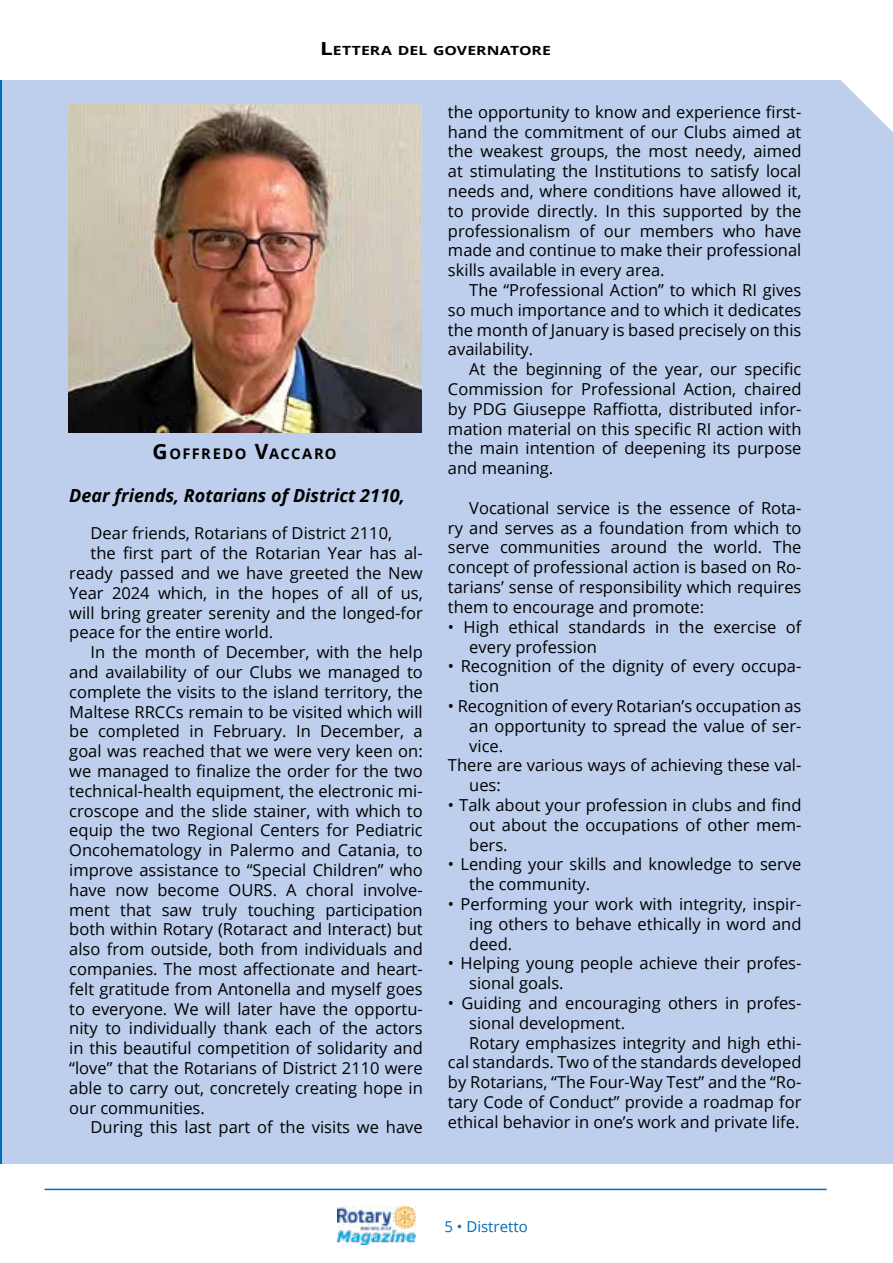
<style>
.page{position:relative;width:893px;height:1263px;background:#fff}
.page>*{position:absolute;margin:0;border:0;box-sizing:border-box;transform-origin:0 0}
.t1{font:italic 700 18px "Open Sans";color:#000}
.t2{font:16.5px/19.8px "Open Sans";color:#000}
.t3{font:15px "Open Sans";color:#006db8}
.t4{font:700 14.7px "Open Sans";letter-spacing:.1em;color:#000}
.t5{font:700 12.6px "Open Sans";letter-spacing:.005em;color:#000;scale:1.25 1}
.s1{font-size:18px}
.s2{font-size:21px}
</style>
<div class="page">
<img style="left:337px;top:1206px;width:79px;height:39px">
<hr style="left:45px;top:1189px;width:782px;height:1px;background:#006db8">
<hr style="left:0;top:80px;width:2px;height:1084px;background:#006db8">
<div style="left:2px;top:80px;width:891px;height:1084px;background:#bdcfec"></div>
<svg style="left:841px;top:80px;width:52px;height:52px"></svg>
<img style="left:68px;top:105px;width:353px;height:327px">
<p class="t5" style="left:320px;top:42px;width:186px"><span class="s1">L</span> ETTERA DEL GOVERNATORE</p>
<p class="t4" style="left:153px;top:443px;width:186px"><span class="s2">G</span>OFFREDO <span class="s2">V</span>ACCARO</p>
<p class="t1" style="left:69px;top:482px;width:337px">Dear friends, Rotarians of District 2110,</p>
<p class="t2" style="left:91px;top:523px;width:303px">Dear friends, Rotarians of District 2110,</p>
<p class="t2" style="left:91px;top:543px;width:334px">the first part of the Rotarian Year has al-</p>
<p class="t2" style="left:69px;top:563px;width:355px">ready passed and we have greeted the New</p>
<p class="t2" style="left:69px;top:582px;width:355px">Year 2024 which, in the hopes of all of us,</p>
<p class="t2" style="left:69px;top:602px;width:355px">will bring greater serenity and the longed-for</p>
<p class="t2" style="left:69px;top:622px;width:205px">peace for the entire world.</p>
<p class="t2" style="left:91px;top:642px;width:334px">In the month of December, with the help</p>
<p class="t2" style="left:69px;top:662px;width:355px">and availability of our Clubs we managed to</p>
<p class="t2" style="left:69px;top:681px;width:355px">complete the visits to the island territory, the</p>
<p class="t2" style="left:69px;top:701px;width:355px">Maltese RRCCs remain to be visited which will</p>
<p class="t2" style="left:69px;top:721px;width:355px">be completed in February. In December, a</p>
<p class="t2" style="left:69px;top:741px;width:355px">goal was reached that we were very keen on:</p>
<p class="t2" style="left:69px;top:761px;width:355px">we managed to finalize the order for the two</p>
<p class="t2" style="left:69px;top:780px;width:355px">technical-health equipment, the electronic mi-</p>
<p class="t2" style="left:69px;top:800px;width:355px">croscope and the slide stainer, with which to</p>
<p class="t2" style="left:69px;top:820px;width:355px">equip the two Regional Centers for Pediatric</p>
<p class="t2" style="left:69px;top:840px;width:355px">Oncohematology in Palermo and Catania, to</p>
<p class="t2" style="left:69px;top:860px;width:355px">improve assistance to “Special Children” who</p>
<p class="t2" style="left:69px;top:879px;width:355px">have now become OURS. A choral involve-</p>
<p class="t2" style="left:69px;top:899px;width:355px">ment that saw truly touching participation</p>
<p class="t2" style="left:69px;top:919px;width:355px">both within Rotary (Rotaract and Interact) but</p>
<p class="t2" style="left:69px;top:939px;width:355px">also from outside, both from individuals and</p>
<p class="t2" style="left:69px;top:959px;width:355px">companies. The most affectionate and heart-</p>
<p class="t2" style="left:69px;top:978px;width:355px">felt gratitude from Antonella and myself goes</p>
<p class="t2" style="left:69px;top:998px;width:355px">to everyone. We will later have the opportu-</p>
<p class="t2" style="left:69px;top:1018px;width:355px">nity to individually thank each of the actors</p>
<p class="t2" style="left:69px;top:1038px;width:355px">in this beautiful competition of solidarity and</p>
<p class="t2" style="left:69px;top:1058px;width:355px">“love” that the Rotarians of District 2110 were</p>
<p class="t2" style="left:69px;top:1077px;width:355px">able to carry out, concretely creating hope in</p>
<p class="t2" style="left:69px;top:1097px;width:137px">our communities.</p>
<p class="t2" style="left:91px;top:1117px;width:334px">During this last part of the visits we have</p>
<p class="t2" style="left:448px;top:102px;width:355px">the opportunity to know and experience first-</p>
<p class="t2" style="left:448px;top:121px;width:355px">hand the commitment of our Clubs aimed at</p>
<p class="t2" style="left:448px;top:141px;width:355px">the weakest groups, the most needy, aimed</p>
<p class="t2" style="left:448px;top:161px;width:355px">at stimulating the Institutions to satisfy local</p>
<p class="t2" style="left:448px;top:181px;width:355px">needs and, where conditions have allowed it,</p>
<p class="t2" style="left:448px;top:201px;width:355px">to provide directly. In this supported by the</p>
<p class="t2" style="left:448px;top:220px;width:355px">professionalism of our members who have</p>
<p class="t2" style="left:448px;top:240px;width:355px">made and continue to make their professional</p>
<p class="t2" style="left:448px;top:260px;width:218px">skills available in every area.</p>
<p class="t2" style="left:469px;top:280px;width:334px">The “Professional Action” to which RI gives</p>
<p class="t2" style="left:448px;top:300px;width:355px">so much importance and to which it dedicates</p>
<p class="t2" style="left:448px;top:319px;width:355px">the month of January is based precisely on this</p>
<p class="t2" style="left:448px;top:339px;width:87px">availability.</p>
<p class="t2" style="left:469px;top:359px;width:334px">At the beginning of the year, our specific</p>
<p class="t2" style="left:448px;top:379px;width:355px">Commission for Professional Action, chaired</p>
<p class="t2" style="left:448px;top:399px;width:355px">by PDG Giuseppe Raffiotta, distributed infor-</p>
<p class="t2" style="left:448px;top:418px;width:355px">mation material on this specific RI action with</p>
<p class="t2" style="left:448px;top:438px;width:355px">the main intention of deepening its purpose</p>
<p class="t2" style="left:448px;top:458px;width:107px">and meaning.</p>
<p class="t2" style="left:448px;top:498px;width:355px;text-align:justify;text-indent:21px">Vocational service is the essence of Rota&shy;ry and serves as a foundation from which to serve communities around the world. The concept of professional action is based on Ro&shy;tarians’ sense of responsibility which requires them to encourage and promote:</p>
<p class="t2" style="left:469px;top:616px;width:334px;text-indent:-21px">• High ethical standards in the exercise of every profession</p>
<p class="t2" style="left:469px;top:656px;width:334px;text-indent:-21px">• Recognition of the dignity of every occupa&shy;tion</p>
<p class="t2" style="left:448px;top:696px;width:355px">• Recognition of every Rotarian’s occupation as</p>
<p class="t2" style="left:469px;top:715px;width:334px">an opportunity to spread the value of ser-</p>
<p class="t2" style="left:469px;top:735px;width:35px">vice.</p>
<p class="t2" style="left:448px;top:755px;width:355px">There are various ways of achieving these val-</p>
<p class="t2" style="left:469px;top:775px;width:33px">ues:</p>
<p class="t2" style="left:469px;top:795px;width:334px;text-align:justify;text-indent:-21px">• Talk about your profession in clubs and find out about the occupations of other mem&shy;bers.</p>
<p class="t2" style="left:469px;top:854px;width:334px;text-indent:-21px">• Lending your skills and knowledge to serve the community.</p>
<p class="t2" style="left:469px;top:894px;width:334px;text-align:justify;text-indent:-21px">• Performing your work with integrity, inspir&shy;ing others to behave ethically in word and deed.</p>
<p class="t2" style="left:469px;top:953px;width:334px;text-indent:-21px">• Helping young people achieve their profes&shy;sional goals.</p>
<p class="t2" style="left:448px;top:993px;width:355px">• Guiding and encouraging others in profes-</p>
<p class="t2" style="left:469px;top:1012px;width:157px">sional development.</p>
<p class="t2" style="left:469px;top:1032px;width:334px">Rotary emphasizes integrity and high ethi-</p>
<p class="t2" style="left:448px;top:1052px;width:355px">cal standards. Two of the standards developed</p>
<p class="t2" style="left:448px;top:1072px;width:355px">by Rotarians, “The Four-Way Test” and the “Ro-</p>
<p class="t2" style="left:448px;top:1092px;width:355px">tary Code of Conduct” provide a roadmap for</p>
<p class="t2" style="left:448px;top:1111px;width:353px">ethical behavior in one’s work and private life.</p>
<p class="t3" style="left:444px;top:1216px;width:85px">5 • Distretto</p>
</div>
